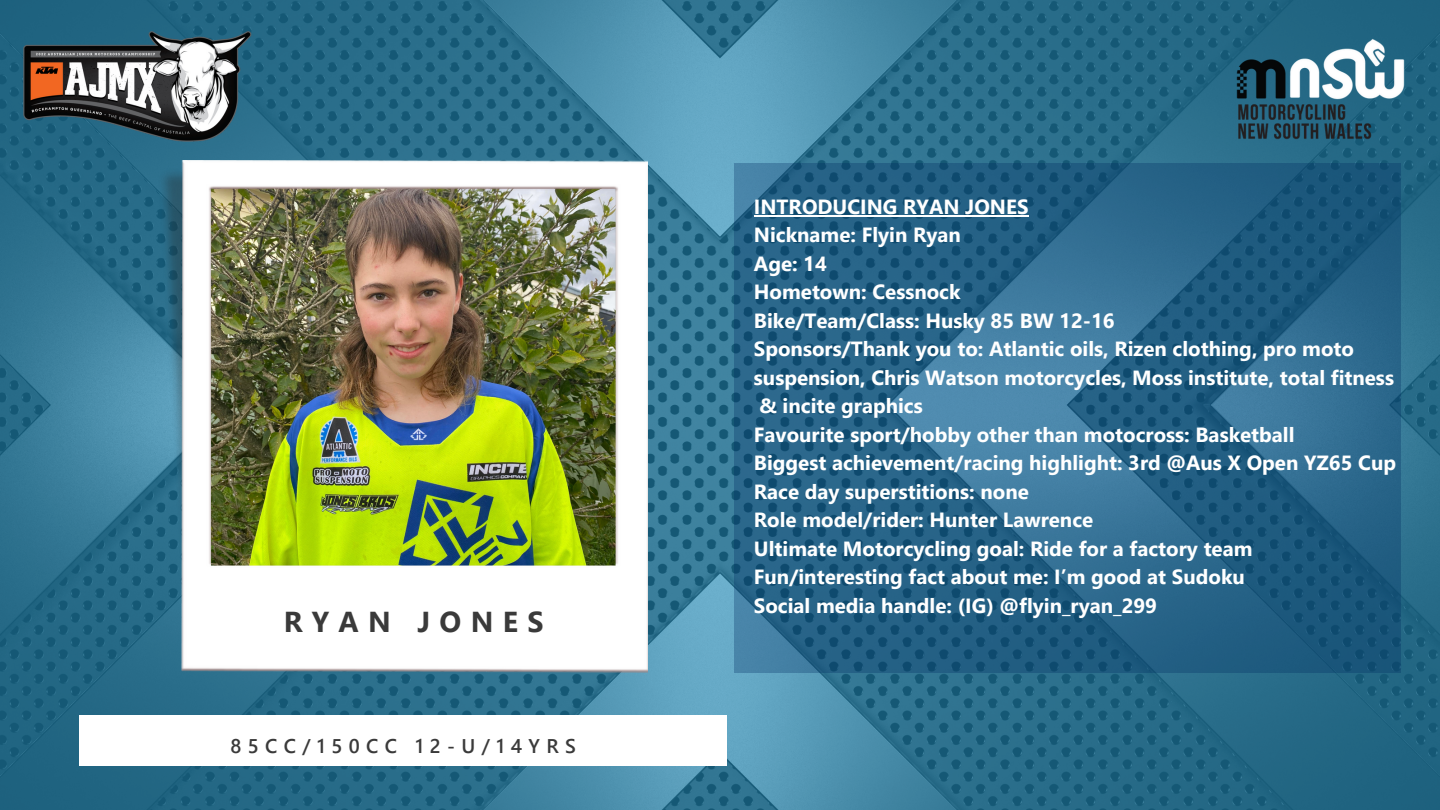
<style>
.page{position:relative;width:1440px;height:810px;background:#fff}
.page>*{position:absolute;margin:0;border:0;box-sizing:border-box;transform-origin:0 0}
.t1{font:700 28.8px "Segoe UI";letter-spacing:.325em;color:#3a3a3a}
.t2{font:700 20.5px/28.5px "Segoe UI";color:#fff}
.t3{font:600 19.8px "Segoe UI";letter-spacing:.325em;color:#3a3a3a}
</style>
<div class="page">
<img style="left:0;top:0;width:1440px;height:810px">
<img style="left:159px;top:160px;width:489px;height:513px">
<div style="left:79px;top:715px;width:648px;height:51px;background:#fff"></div>
<img style="left:18px;top:27px;width:236px;height:117px">
<img style="left:1224px;top:27px;width:193px;height:124px">
<svg style="left:734px;top:163px;width:667px;height:510px;background:#276488"></svg>
<hr style="left:754px;top:215px;width:275px;height:2px;background:#fff">
<h1 class="t1" style="left:284px;top:601px;width:261px">RYAN JONES</h1>
<p class="t3" style="left:230px;top:732px;width:347px">85CC/150CC 12-U/14YRS</p>
<p class="t2" style="left:754px;top:191px;width:644px">INTRODUCING RYAN JONES<br>Nickname: Flyin Ryan<br>Age: 14<br>Hometown: Cessnock<br>Bike/Team/Class: Husky 85 BW 12-16<br>Sponsors/Thank you to: Atlantic oils, Rizen clothing, pro moto suspension, Chris Watson motorcycles, Moss institute, total fitness &amp; incite graphics<br>Favourite sport/hobby other than motocross: Basketball<br>Biggest achievement/racing highlight: 3rd @Aus X Open YZ65 Cup Race day superstitions: none<br>Role model/rider: Hunter Lawrence<br>Ultimate Motorcycling goal: Ride for a factory team Fun/interesting fact about me: I’m good at Sudoku<br>Social media handle: (IG) @flyin_ryan_299</p>
</div>
